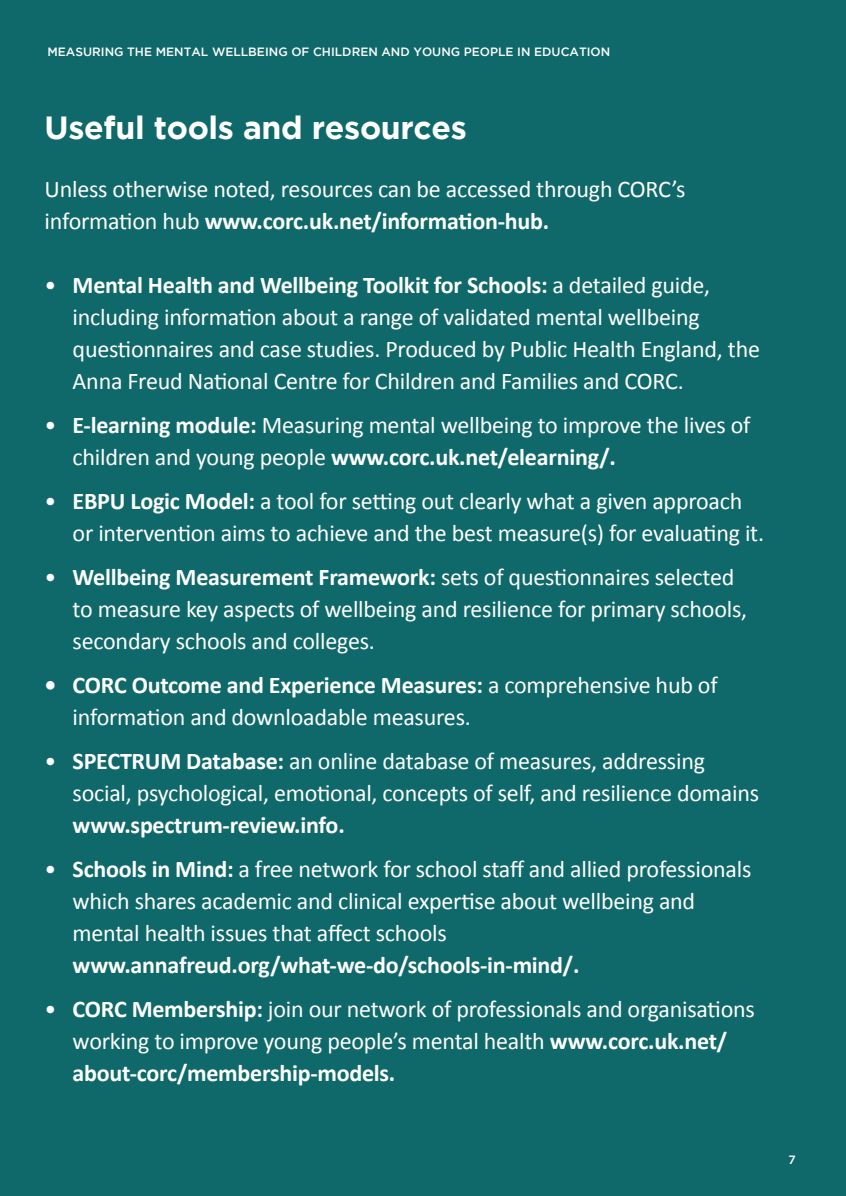
<style>
.page{position:relative;width:846px;height:1196px;background:#fff}
.page>*{position:absolute;margin:0;border:0;box-sizing:border-box;transform-origin:0 0}
.t1{font:700 32px "Gotham";letter-spacing:-.01em;color:#fff}
.t2{font:24px/32px "Calibri";letter-spacing:-.01em;color:#fff}
.t3{font:700 24px "Calibri";letter-spacing:-.01em;color:#fff}
.t4{font:500 12px "Gotham";color:#fff}
.s1{font-weight:700}
</style>
<div class="page">
<div style="left:0;top:0;width:845px;height:1196px;background:#0f6869"></div>
<p class="t4" style="left:47px;top:45px;width:564px">MEASURING THE MENTAL WELLBEING OF CHILDREN AND YOUNG PEOPLE IN EDUCATION</p>
<p class="t1" style="left:45px;top:109px;width:424px">Useful tools and resources</p>
<p class="t2" style="left:45px;top:173px;width:642px">Unless otherwise noted, resources can be accessed through CORC’s information hub <span class="s1">www.corc.uk.net/information-hub.</span></p>
<p class="t2" style="left:73px;top:269px;width:688px;text-indent:-28px">• <span class="s1">Mental Health and Wellbeing Toolkit for Schools:</span> a detailed guide, including information about a range of validated mental wellbeing questionnaires and case studies. Produced by Public Health England, the Anna Freud National Centre for Children and Families and CORC.</p>
<p class="t2" style="left:73px;top:409px;width:679px;text-indent:-28px">• <span class="s1">E-learning module:</span> Measuring mental wellbeing to improve the lives of children and young people <span class="s1">www.corc.uk.net/elearning/.</span></p>
<p class="t2" style="left:73px;top:485px;width:692px;text-indent:-28px">• <span class="s1">EBPU Logic Model:</span> a tool for setting out clearly what a given approach or intervention aims to achieve and the best measure(s) for evaluating it.</p>
<p class="t2" style="left:73px;top:561px;width:675px;text-indent:-28px">• <span class="s1">Wellbeing Measurement Framework:</span> sets of questionnaires selected to measure key aspects of wellbeing and resilience for primary schools, secondary schools and colleges.</p>
<p class="t2" style="left:73px;top:669px;width:646px;text-indent:-28px"><span class="s1">• CORC Outcome and Experience Measures:</span> a comprehensive hub of information and downloadable measures.</p>
<p class="t2" style="left:73px;top:745px;width:687px;text-indent:-28px">• <span class="s1">SPECTRUM Database:</span> an online database of measures, addressing social, psychological, emotional, concepts of self, and resilience domains <span class="s1">www.spectrum-review.info.</span></p>
<p class="t2" style="left:73px;top:853px;width:680px;text-indent:-28px">• <span class="s1">Schools in Mind:</span> a free network for school staff and allied professionals which shares academic and clinical expertise about wellbeing and mental health issues that affect schools</p>
<p class="t3" style="left:73px;top:949px;width:508px">www.annafreud.org/what-we-do/schools-in-mind/.</p>
<p class="t2" style="left:45px;top:993px;width:711px">• <span class="s1">CORC Membership:</span> join our network of professionals and organisations</p>
<p class="t2" style="left:73px;top:1025px;width:656px">working to improve young people’s mental health <span class="s1">www.corc.uk.net/</span></p>
<p class="t3" style="left:73px;top:1057px;width:324px">about-corc/membership-models.</p>
<p class="t4" style="left:788px;top:1153px;width:9px">7</p>
</div>
